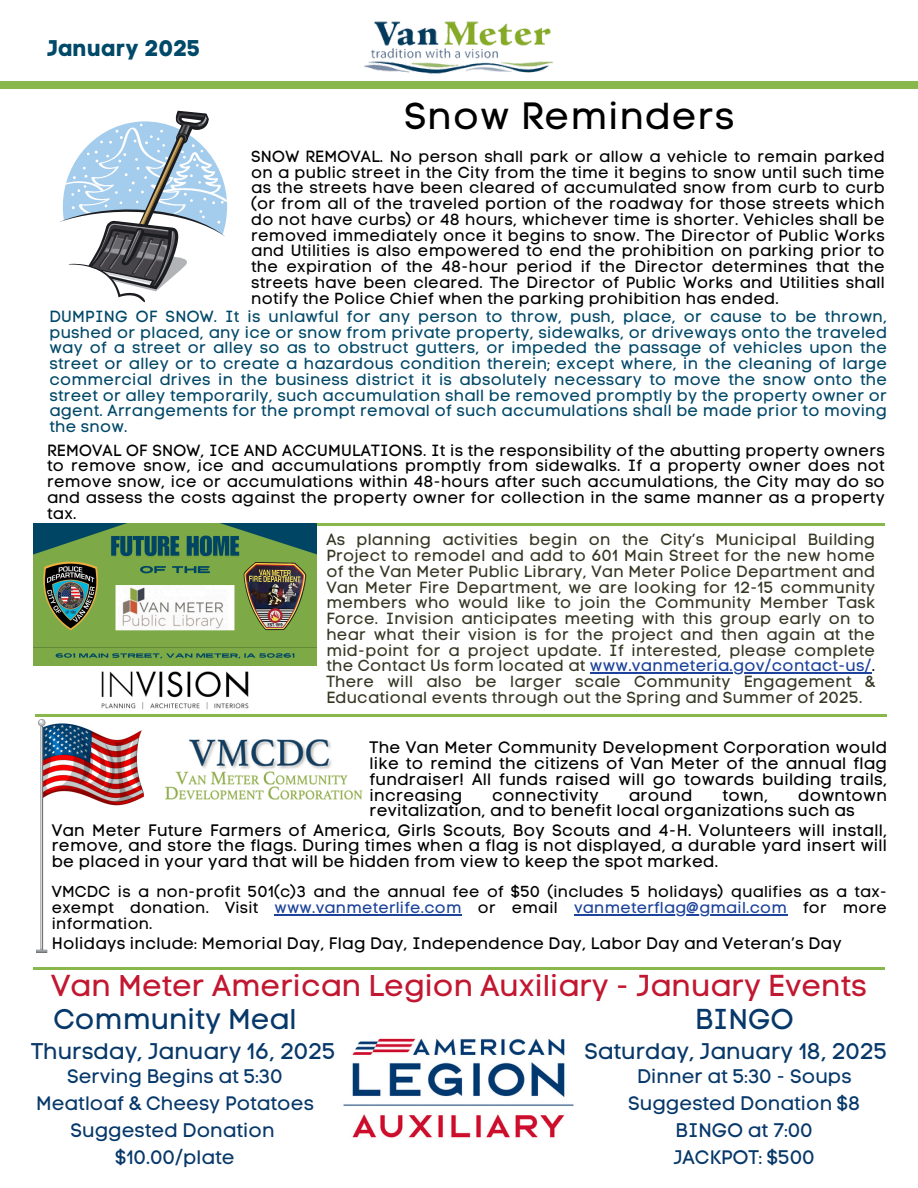
<style>
.page{position:relative;width:918px;height:1188px;background:#fff}
.page>*{position:absolute;margin:0;border:0;box-sizing:border-box;transform-origin:0 0}
.t1{font:37.5px "Code Pro Normal LC";letter-spacing:.03em;color:#000}
.t2{font:30px "Code Pro Normal LC";color:#c21730}
.t3{font:28.5px "Code Pro Normal LC";color:#07386a}
.t4{font:22.5px "Code Pro Normal LC";color:#07386a}
.t5{font:22.5px "Code Pro Bold LC";letter-spacing:.02em;color:#004968}
.t6{font:19.5px/27px "Code Pro Normal LC";color:#07386a;text-align:center}
.t7{font:16.5px/15.8px "Code Pro Normal LC";letter-spacing:.015em;color:#000;text-align:justify}
.t8{font:16.05px/15.8px "Code Pro Normal LC";letter-spacing:.015em;color:#000;text-align:justify}
.t9{font:16.05px/15.8px "Code Pro Normal LC";letter-spacing:.015em;color:#373725;text-align:justify}
.t10{font:16.05px/15.8px "Code Pro Normal LC";letter-spacing:.015em;color:#004868;text-align:justify}
.t11{font:15.75px/15.8px "Code Pro Normal LC";letter-spacing:.015em;color:#000}
.t12{font:15.75px "Code Pro Normal LC";letter-spacing:.015em;color:#1c429b}
.s1{color:#1c429b}
.s2{color:#000}
</style>
<div class="page">
<div style="left:0;top:81px;width:918px;height:8px;background:#88b84b"></div>
<img style="left:364px;top:21px;width:189px;height:53px">
<hr style="left:33px;top:523px;width:852px;height:3px;background:#88b84b">
<img style="left:84px;top:665px;width:181px;height:50px">
<hr style="left:35px;top:715px;width:852px;height:2px;background:#88b84b">
<img style="left:33px;top:523px;width:284px;height:142px">
<hr style="left:33px;top:967px;width:852px;height:3px;background:#88b84b">
<img style="left:143px;top:739px;width:220px;height:61px">
<img style="left:36px;top:720px;width:107px;height:232px">
<svg style="left:60px;top:110px;width:167px;height:192px"></svg>
<img style="left:343px;top:1038px;width:231px;height:100px">
<hr style="left:274px;top:914px;width:188px;height:1px;background:#1c429b">
<hr style="left:574px;top:914px;width:213px;height:1px;background:#1c429b">
<hr style="left:590px;top:672px;width:282px;height:2px;background:#1c429b">
<p class="t5" style="left:47px;top:34px;width:155px">January 2025</p>
<p class="t1" style="left:404px;top:93px;width:332px">Snow Reminders</p>
<p class="t8" style="left:251px;top:148px;width:635px">SNOW REMOVAL. No person shall park or allow a vehicle to remain parked on a public street in the City from the time it begins to snow until such time as the streets have been cleared of accumulated snow from curb to curb (or from all of the traveled portion of the roadway for those streets which do not have curbs) or 48 hours, whichever time is shorter. Vehicles shall be removed immediately once it begins to snow. The Director of Public Works and Utilities is also empowered to end the prohibition on parking prior to the expiration of the 48-hour period if the Director determines that the streets have been cleared. The Director of Public Works and Utilities shall notify the Police Chief when the parking prohibition has ended.</p>
<h1 class="t10" style="left:49px;top:308px;width:839px">DUMPING OF SNOW. It is unlawful for any person to throw, push, place, or cause to be thrown, pushed or placed, any ice or snow from private property, sidewalks, or driveways onto the traveled way of a street or alley so as to obstruct gutters, or impeded the passage of vehicles upon the street or alley or to create a hazardous condition therein; except where, in the cleaning of large commercial drives in the business district it is absolutely necessary to move the snow onto the street or alley temporarily, such accumulation shall be removed promptly by the property owner or agent. Arrangements for the prompt removal of such accumulations shall be made prior to moving the snow.</h1>
<p class="t8" style="left:47px;top:442px;width:839px">REMOVAL OF SNOW, ICE AND ACCUMULATIONS. It is the responsibility of the abutting property owners to remove snow, ice and accumulations promptly from sidewalks. If a property owner does not remove snow, ice or accumulations within 48-hours after such accumulations, the City may do so and assess the costs against the property owner for collection in the same manner as a property tax.</p>
<p class="t9" style="left:326px;top:532px;width:550px">As planning activities begin on the City’s Municipal Building Project to remodel and add to 601 Main Street for the new home of the Van Meter Public Library, Van Meter Police Department and Van Meter Fire Department, we are looking for 12-15 community members who would like to join the Community Member Task Force. Invision anticipates meeting with this group early on to hear what their vision is for the project and then again at the mid-point for a project update. If interested, please complete the Contact Us form located at <span class="s1">www.vanmeteria.gov/contact-us/</span><span class="s2">.</span></p>
<p class="t9" style="left:326px;top:674px;width:550px">There will also be larger scale Community Engagement &amp;<br>Educational events through out the Spring and Summer of 2025.</p>
<p class="t7" style="left:370px;top:740px;width:519px">The Van Meter Community Development Corporation would like to remind the citizens of Van Meter of the annual flag fundraiser! All funds raised will go towards building trails, increasing</p>
<p class="t7" style="left:492px;top:787px;width:108px">connectivity</p>
<p class="t7" style="left:629px;top:787px;width:65px">around</p>
<p class="t7" style="left:723px;top:787px;width:47px">town,</p>
<p class="t7" style="left:370px;top:787px;width:519px;text-indent:429px">downtown revitalization, and to benefit local organizations such as</p>
<p class="t7" style="left:52px;top:822px;width:837px">Van Meter Future Farmers of America, Girls Scouts, Boy Scouts and 4-H. Volunteers will install, remove, and store the flags. During times when a flag is not displayed, a durable yard insert will be placed in your yard that will be hidden from view to keep the spot marked.</p>
<p class="t11" style="left:52px;top:884px;width:837px">VMCDC is a non-profit 501(c)3 and the annual fee of $50 (includes 5 holidays) qualifies as a tax&shy;exempt donation. Visit <span class="s1">www.vanmeterlife.com</span> or email</p>
<p class="t12" style="left:574px;top:898px;width:314px">vanmeterflag@gmail.com <span class="s2">for more</span></p>
<p class="t11" style="left:52px;top:916px;width:102px">information.</p>
<p class="t7" style="left:52px;top:935px;width:791px">Holidays include: Memorial Day, Flag Day, Independence Day, Labor Day and Veteran’s Day</p>
<h4 class="t2" style="left:51px;top:967px;width:817px">Van Meter American Legion Auxiliary - January Events</h4>
<p class="t3" style="left:53px;top:1001px;width:245px">Community Meal</p>
<p class="t3" style="left:695px;top:1002px;width:100px">BINGO</p>
<p class="t4" style="left:31px;top:1038px;width:306px">Thursday, January 16, 2025</p>
<p class="t6" style="left:36px;top:1063px;width:279px">Serving Begins at 5:30<br>Meatloaf &amp; Cheesy Potatoes<br>Suggested Donation $10.00/plate</p>
<p class="t4" style="left:584px;top:1038px;width:305px">Saturday, January 18, 2025</p>
<p class="t6" style="left:628px;top:1063px;width:233px">Dinner at 5:30 - Soups<br>Suggested Donation $8<br>BINGO at 7:00<br>JACKPOT: $500</p>
</div>
